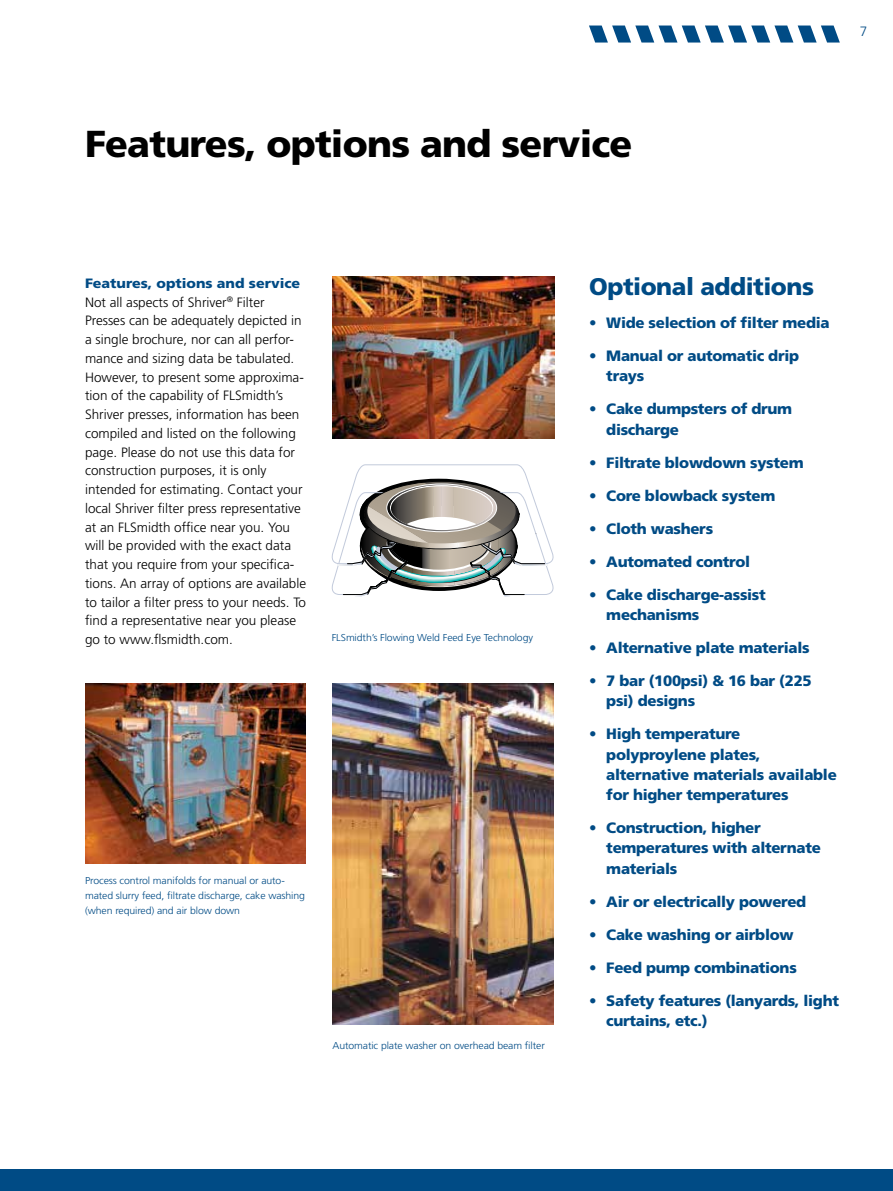
<style>
.page{position:relative;width:893px;height:1191px;background:#fff}
.page>*{position:absolute;margin:0;border:0;box-sizing:border-box;transform-origin:0 0}
.t1{font:900 37.5px "Frutiger";letter-spacing:-.02em;color:#000}
.t2{font:900 24px "Frutiger";letter-spacing:-.02em;color:#004b85}
.t3{font:900 15px/20.2px "Frutiger";letter-spacing:-.02em;color:#004b85}
.t4{font:300 13.5px/18.8px "Frutiger";color:#000}
.t5{font:300 13.5px "Frutiger";color:#004b85}
.t6{font:300 10.05px/15px "Frutiger";letter-spacing:-.01em;color:#004b85;scale:1.05 1}
.s1{font-weight:900;color:#004b85}
</style>
<div class="page">
<div style="left:0;top:1169px;width:893px;height:22px;background:#004b85"></div>
<svg style="left:589px;top:26px;width:251px;height:17px"></svg>
<img style="left:332px;top:276px;width:222px;height:162px">
<img style="left:85px;top:683px;width:220px;height:180px">
<img style="left:332px;top:683px;width:221px;height:342px">
<svg style="left:331px;top:464px;width:223px;height:132px"></svg>
<h1 class="t1" style="left:85px;top:121px;width:549px">Features, options and service</h1>
<p class="t5" style="left:860px;top:23px;width:9px">7</p>
<p class="t4" style="left:85px;top:274px;width:223px"><span class="s1">Features, options and service </span>Not all aspects of Shriver<sup>®</sup> Filter Presses can be adequately depicted in a single brochure, nor can all perfor&shy;mance and sizing data be tabulated.<br>However, to present some approxima&shy;tion of the capability of FLSmidth’s Shriver presses, information has been compiled and listed on the following page. Please do not use this data for construction purposes, it is only intended for estimating. Contact your local Shriver filter press representative at an FLSmidth office near you. You will be provided with the exact data that you require from your specifica&shy;tions. An array of options are available to tailor a filter press to your needs. To find a representative near you please go to www.flsmidth.com.</p>
<h2 class="t2" style="left:589px;top:272px;width:226px">Optional additions</h2>
<p class="t3" style="left:589px;top:313px;width:242px">• Wide selection of filter media</p>
<p class="t3" style="left:606px;top:346px;width:194px;text-indent:-17px">• Manual or automatic drip trays</p>
<p class="t3" style="left:606px;top:399px;width:187px;text-indent:-17px">• Cake dumpsters of drum discharge</p>
<p class="t3" style="left:589px;top:452px;width:216px">• Filtrate blowdown system</p>
<p class="t3" style="left:589px;top:485px;width:188px">• Core blowback system</p>
<p class="t3" style="left:589px;top:518px;width:125px">• Cloth washers</p>
<p class="t3" style="left:589px;top:551px;width:162px">• Automated control</p>
<p class="t3" style="left:606px;top:584px;width:161px;text-indent:-17px">• Cake discharge-assist mechanisms</p>
<p class="t3" style="left:589px;top:637px;width:222px">• Alternative plate materials</p>
<p class="t3" style="left:606px;top:670px;width:207px;text-indent:-17px">• 7 bar (100psi) &amp; 16 bar (225 psi) designs</p>
<p class="t3" style="left:606px;top:724px;width:232px;text-indent:-17px">• High temperature polyproylene plates, alternative materials available for higher temperatures</p>
<p class="t3" style="left:606px;top:817px;width:216px;text-indent:-17px">• Construction, higher temperatures with alternate materials</p>
<p class="t3" style="left:589px;top:891px;width:218px">• Air or electrically powered</p>
<p class="t3" style="left:589px;top:924px;width:206px">• Cake washing or airblow</p>
<p class="t3" style="left:589px;top:957px;width:209px">• Feed pump combinations</p>
<p class="t3" style="left:606px;top:990px;width:234px;text-indent:-17px">• Safety features (lanyards, light curtains, etc.)</p>
<p class="t6" style="left:332px;top:630px;width:193px">FLSmidth’s Flowing Weld Feed Eye Technology</p>
<p class="t6" style="left:85px;top:872px;width:211px">Process control manifolds for manual or auto&shy;mated slurry feed, filtrate discharge, cake washing (when required) and air blow down</p>
<p class="t6" style="left:332px;top:1037px;width:204px">Automatic plate washer on overhead beam filter</p>
</div>
